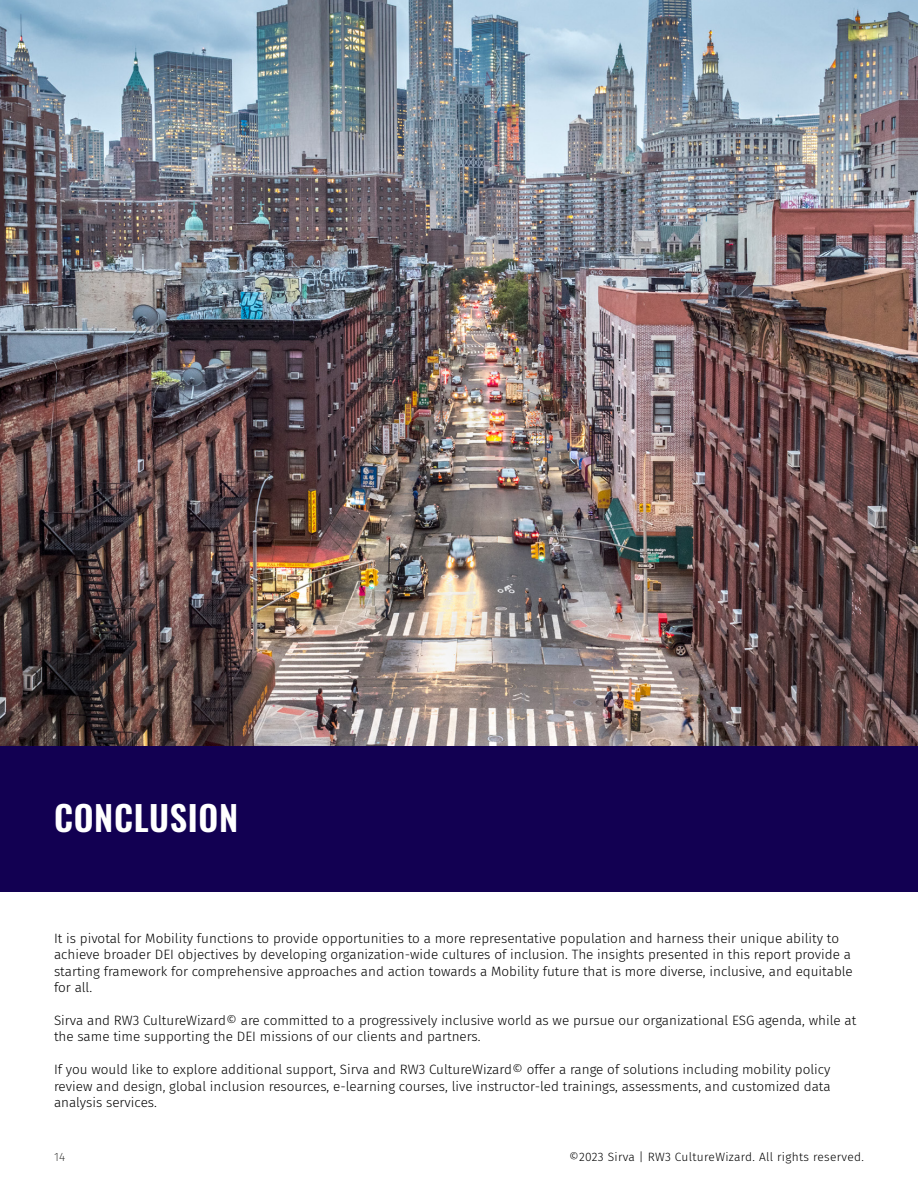
<style>
.page{position:relative;width:918px;height:1188px;background:#fff}
.page>*{position:absolute;margin:0;border:0;box-sizing:border-box;transform-origin:0 0}
.t1{font:600 34.5px "Oswald";letter-spacing:.02em;color:#fff}
.t2{font:300 13.5px/16.2px "Fira Sans";color:#000}
.t3{font:300 12px "Fira Sans";letter-spacing:.025em;color:#000}
.t4{font:200 12px "Fira Sans";color:#242422}
</style>
<div class="page">
<img style="left:0;top:0;width:918px;height:747px">
<div style="left:0;top:747px;width:918px;height:145px;background:#120052"></div>
<h1 class="t1" style="left:54px;top:799px;width:186px">CONCLUSION</h1>
<p class="t2" style="left:54px;top:930px;width:800px">It is pivotal for Mobility functions to provide opportunities to a more representative population and harness their unique ability to achieve broader DEI objectives by developing organization-wide cultures of inclusion. The insights presented in this report provide a starting framework for comprehensive approaches and action towards a Mobility future that is more diverse, inclusive, and equitable for all.</p>
<p class="t2" style="left:54px;top:1012px;width:804px">Sirva and RW3 CultureWizard© are committed to a progressively inclusive world as we pursue our organizational ESG agenda, while at the same time supporting the DEI missions of our clients and partners.</p>
<p class="t2" style="left:54px;top:1062px;width:778px;text-align:justify">If you would like to explore additional support, Sirva and RW3 CultureWizard© offer a range of solutions including mobility policy review and design, global inclusion resources, e-learning courses, live instructor-led trainings, assessments, and customized data analysis services.</p>
<p class="t4" style="left:54px;top:1149px;width:13px">14</p>
<p class="t3" style="left:569px;top:1148px;width:295px">©2023 Sirva | RW3 CultureWizard. All rights reserved.</p>
</div>
